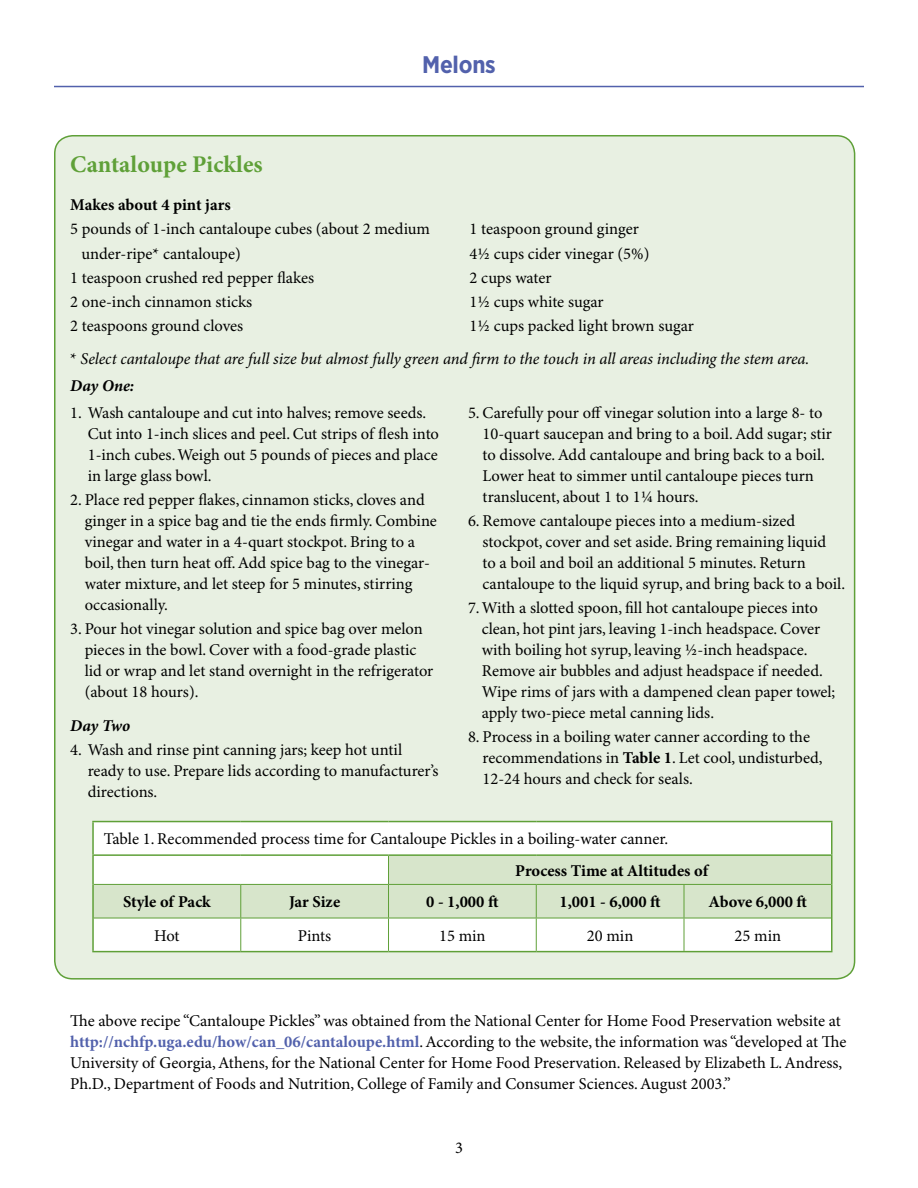
<style>
.page{position:relative;width:918px;height:1188px;background:#fff}
.page>*{position:absolute;margin:0;border:0;box-sizing:border-box;transform-origin:0 0}
.Body_copy{font:700 24px "Minion Pro";color:#5fa038}
.t1{font:700 24px "Gotham Narrow";letter-spacing:-.01em;color:#5261ac}
.Body_copy-2{font:16.5px/21px "Minion Pro";color:#000}
.Body_copy-3{font:italic 16.5px "Minion Pro";letter-spacing:-.01em;color:#000}
.Text{font:16.5px "Minion Pro";color:#000}
.Text-2{font:700 16.5px "Minion Pro";color:#000}
.Body_copy-4{font:700 16.5px "Minion Pro";letter-spacing:-.005em;color:#000}
.Body_copy-5{font:italic 700 16.5px "Minion Pro";color:#000}
.s1{font-family:"Helvetica Neue";font-weight:500;font-stretch:condensed;font-size:15px;color:#e8f0e2}
.s2{font-family:"Helvetica Neue";font-weight:500;font-stretch:condensed;font-size:15px;color:#fff}
.s3{font-style:normal}
.s4{font-weight:700}
.s5{font-weight:700;color:#5261ac}
</style>
<div class="page">
<hr style="left:54px;top:86px;width:810px;height:1px;background:#5261ac">
<div style="left:55px;top:136px;width:800px;height:843px;background:#e8f0e2;border-radius:18px"></div>
<div style="left:94px;top:822px;width:737px;height:129px;background:#fff"></div>
<svg style="left:94px;top:856px;width:737px;height:62px;background:#dde9d3"></svg>
<hr style="left:92px;top:821px;width:149px;height:1px;background:#5fa038">
<hr style="left:92px;top:822px;width:2px;height:32px;background:#5fa038">
<hr style="left:241px;top:821px;width:148px;height:1px;background:#5fa038">
<hr style="left:389px;top:821px;width:147px;height:1px;background:#5fa038">
<hr style="left:536px;top:821px;width:148px;height:1px;background:#5fa038">
<hr style="left:684px;top:821px;width:148px;height:1px;background:#5fa038">
<hr style="left:831px;top:822px;width:1px;height:32px;background:#5fa038">
<hr style="left:92px;top:856px;width:2px;height:28px;background:#5fa038">
<svg style="left:831px;top:856px;width:1px;height:28px"></svg>
<hr style="left:92px;top:884px;width:2px;height:34px;background:#5fa038">
<hr style="left:831px;top:884px;width:1px;height:34px;background:#5fa038">
<hr style="left:92px;top:918px;width:2px;height:33px;background:#5fa038">
<hr style="left:831px;top:918px;width:1px;height:33px;background:#5fa038">
<hr style="left:92px;top:951px;width:149px;height:1px;background:#5fa038">
<hr style="left:241px;top:951px;width:148px;height:1px;background:#5fa038">
<hr style="left:389px;top:951px;width:147px;height:1px;background:#5fa038">
<hr style="left:536px;top:951px;width:148px;height:1px;background:#5fa038">
<hr style="left:684px;top:951px;width:148px;height:1px;background:#5fa038">
<svg style="left:388px;top:856px;width:1px;height:28px"></svg>
<hr style="left:388px;top:885px;width:1px;height:33px;background:#5fa038">
<hr style="left:536px;top:885px;width:1px;height:33px;background:#5fa038">
<hr style="left:684px;top:885px;width:1px;height:33px;background:#5fa038">
<hr style="left:388px;top:918px;width:1px;height:33px;background:#5fa038">
<hr style="left:536px;top:918px;width:1px;height:33px;background:#5fa038">
<hr style="left:684px;top:918px;width:1px;height:33px;background:#5fa038">
<hr style="left:240px;top:885px;width:1px;height:33px;background:#5fa038">
<hr style="left:240px;top:918px;width:1px;height:33px;background:#5fa038">
<hr style="left:92px;top:854px;width:149px;height:2px;background:#5fa038">
<hr style="left:241px;top:854px;width:148px;height:2px;background:#5fa038">
<hr style="left:389px;top:854px;width:147px;height:2px;background:#5fa038">
<hr style="left:536px;top:854px;width:148px;height:2px;background:#5fa038">
<hr style="left:684px;top:854px;width:148px;height:2px;background:#5fa038">
<hr style="left:94px;top:884px;width:147px;height:1px;background:#5fa038">
<hr style="left:241px;top:884px;width:148px;height:1px;background:#5fa038">
<hr style="left:389px;top:884px;width:147px;height:1px;background:#5fa038">
<hr style="left:536px;top:884px;width:148px;height:1px;background:#5fa038">
<hr style="left:684px;top:884px;width:147px;height:1px;background:#5fa038">
<hr style="left:94px;top:918px;width:147px;height:1px;background:#5fa038">
<hr style="left:241px;top:918px;width:148px;height:1px;background:#5fa038">
<hr style="left:389px;top:918px;width:147px;height:1px;background:#5fa038">
<hr style="left:536px;top:918px;width:148px;height:1px;background:#5fa038">
<hr style="left:684px;top:918px;width:147px;height:1px;background:#5fa038">
<h1 class="t1" style="left:422px;top:49px;width:75px">Melons</h1>
<p class="Body_copy" style="left:70px;top:150px;width:198px">Cantaloupe Pickles<span class="s1">.</span></p>
<p class="Body_copy-4" style="left:70px;top:195px;width:165px">Makes about 4 pint jars<span class="s2">.</span></p>
<p class="Body_copy-2" style="left:70px;top:219px;width:361px">5 pounds of 1-inch cantaloupe cubes (about 2 medium</p>
<p class="Body_copy-2" style="left:81px;top:244px;width:161px">under-ripe* cantaloupe)</p>
<p class="Body_copy-2" style="left:70px;top:268px;width:246px">1 teaspoon crushed red pepper flakes</p>
<p class="Body_copy-2" style="left:70px;top:292px;width:184px">2 one-inch cinnamon sticks</p>
<p class="Body_copy-2" style="left:70px;top:316px;width:175px">2 teaspoons ground cloves</p>
<p class="Body_copy-2" style="left:470px;top:219px;width:171px">1 teaspoon ground ginger</p>
<p class="Body_copy-2" style="left:470px;top:244px;width:181px">4½ cups cider vinegar (5%)</p>
<p class="Body_copy-2" style="left:470px;top:268px;width:84px">2 cups water</p>
<p class="Body_copy-2" style="left:470px;top:292px;width:136px">1½ cups white sugar</p>
<p class="Body_copy-2" style="left:470px;top:316px;width:226px">1½ cups packed light brown sugar</p>
<p class="Body_copy-3" style="left:70px;top:348px;width:741px"><span class="s3">*</span> Select cantaloupe that are full size but almost fully green and firm to the touch in all areas including the stem area.</p>
<p class="Body_copy-5" style="left:70px;top:376px;width:66px">Day One:</p>
<p class="Body_copy-2" style="left:88px;top:403px;width:353px;text-indent:-18px">1. Wash cantaloupe and cut into halves; remove seeds.<br>Cut into 1-inch slices and peel. Cut strips of flesh into 1-inch cubes. Weigh out 5 pounds of pieces and place in large glass bowl.</p>
<p class="Body_copy-2" style="left:85px;top:490px;width:354px;text-indent:-15px">2. Place red pepper flakes, cinnamon sticks, cloves and ginger in a spice bag and tie the ends firmly. Combine vinegar and water in a 4-quart stockpot. Bring to a boil, then turn heat off. Add spice bag to the vinegar&shy;water mixture, and let steep for 5 minutes, stirring occasionally.</p>
<p class="Body_copy-2" style="left:85px;top:619px;width:350px;text-indent:-15px">3. Pour hot vinegar solution and spice bag over melon pieces in the bowl. Cover with a food-grade plastic lid or wrap and let stand overnight in the refrigerator (about 18 hours).</p>
<p class="Body_copy-5" style="left:70px;top:715px;width:62px">Day Two</p>
<p class="Body_copy-2" style="left:88px;top:740px;width:352px;text-indent:-18px">4. Wash and rinse pint canning jars; keep hot until ready to use. Prepare lids according to manufacturer’s directions.</p>
<p class="Body_copy-2" style="left:483px;top:403px;width:351px;text-indent:-15px">5. Carefully pour off vinegar solution into a large 8- to 10-quart saucepan and bring to a boil. Add sugar; stir to dissolve. Add cantaloupe and bring back to a boil.<br>Lower heat to simmer until cantaloupe pieces turn translucent, about 1 to 1¼ hours.</p>
<p class="Body_copy-2" style="left:483px;top:511px;width:364px;text-indent:-15px">6. Remove cantaloupe pieces into a medium-sized stockpot, cover and set aside. Bring remaining liquid<br>to a boil and boil an additional 5 minutes. Return cantaloupe to the liquid syrup, and bring back to a boil.</p>
<p class="Body_copy-2" style="left:482px;top:598px;width:355px;text-indent:-14px">7. With a slotted spoon, fill hot cantaloupe pieces into clean, hot pint jars, leaving 1-inch headspace. Cover with boiling hot syrup, leaving ½-inch headspace.<br>Remove air bubbles and adjust headspace if needed.<br>Wipe rims of jars with a dampened clean paper towel; apply two-piece metal canning lids.</p>
<p class="Body_copy-2" style="left:483px;top:727px;width:342px;text-indent:-15px">8. Process in a boiling water canner according to the recommendations in <span class="s4">Table 1</span>. Let cool, undisturbed,<br>12-24 hours and check for seals.</p>
<p class="Text" style="left:104px;top:829px;width:566px">Table 1. Recommended process time for Cantaloupe Pickles in a boiling-water canner.</p>
<p class="Text-2" style="left:515px;top:861px;width:194px">Process Time at Altitudes of</p>
<p class="Text-2" style="left:123px;top:892px;width:89px">Style of Pack</p>
<p class="Text-2" style="left:289px;top:892px;width:53px">Jar Size</p>
<p class="Text-2" style="left:426px;top:892px;width:74px">0 - 1,000 ft</p>
<p class="Text-2" style="left:559px;top:892px;width:103px">1,001 - 6,000 ft</p>
<p class="Text-2" style="left:709px;top:892px;width:100px">Above 6,000 ft</p>
<p class="Text" style="left:154px;top:926px;width:27px">Hot</p>
<p class="Text" style="left:298px;top:926px;width:35px">Pints</p>
<p class="Text" style="left:439px;top:926px;width:48px">15 min</p>
<p class="Text" style="left:587px;top:926px;width:48px">20 min</p>
<p class="Text" style="left:735px;top:926px;width:48px">25 min</p>
<p class="Body_copy-2" style="left:70px;top:1011px;width:778px">The above recipe “Cantaloupe Pickles” was obtained from the National Center for Home Food Preservation website at <span class="s5">http://nchfp.uga.edu/how/can_06/cantaloupe.html</span>. According to the website, the information was “developed at The University of Georgia, Athens, for the National Center for Home Food Preservation. Released by Elizabeth L. Andress, Ph.D., Department of Foods and Nutrition, College of Family and Consumer Sciences. August 2003.”</p>
<p class="Body_copy-2" style="left:455px;top:1138px;width:9px">3</p>
</div>
